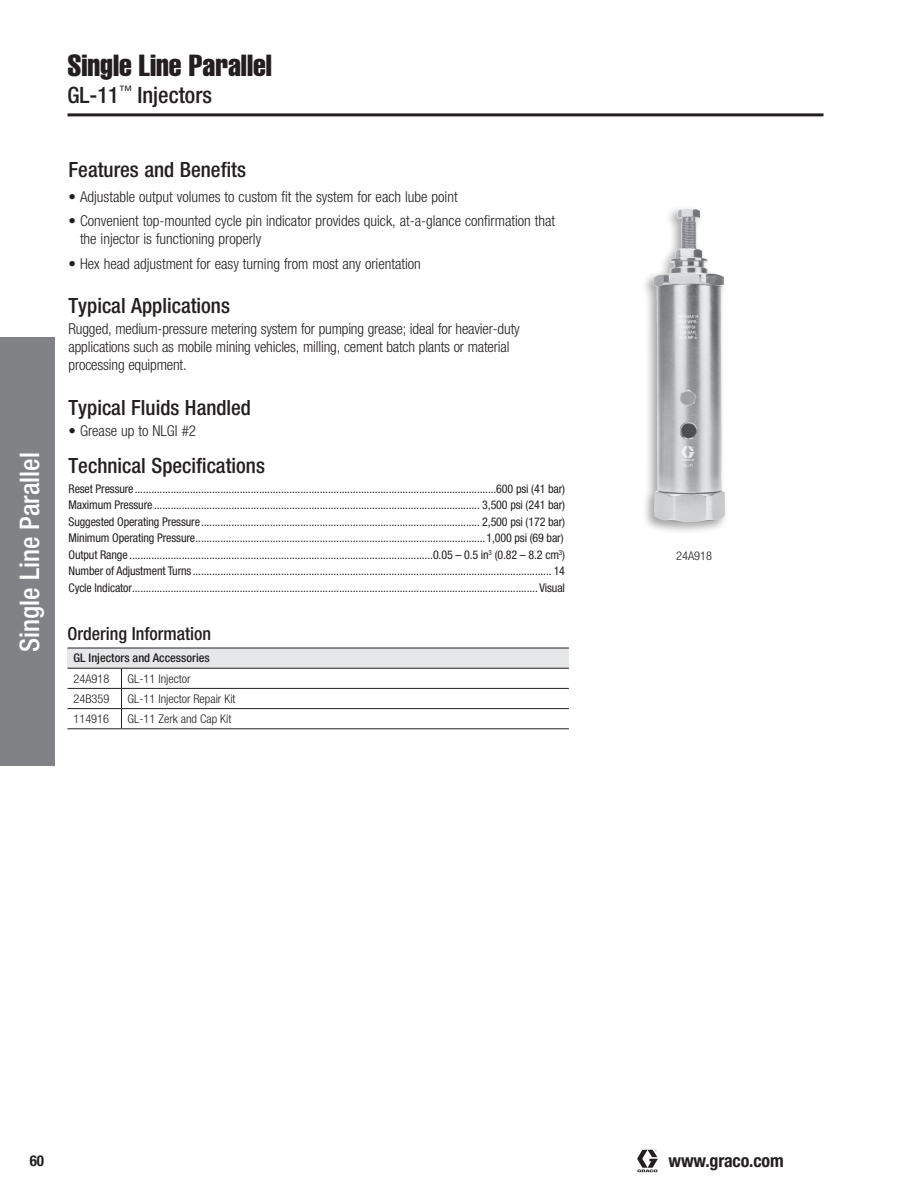
<style>
.page{position:relative;width:918px;height:1188px;background:#fff}
.page>*{position:absolute;margin:0;border:0;box-sizing:border-box;transform-origin:0 0}
.TOC_Titles{font:30px "Helvetica LT Std Comp";color:#231f20}
.t1{font:500 condensed 27px "Helvetica Neue LT Std";color:#fff}
.TOC_Titles-2{font:500 condensed 22.5px "Helvetica Neue LT Std";color:#231f20}
.section_headline{font:500 condensed 21px "Helvetica Neue LT Std";color:#231f20}
.section_headline-2{font:500 condensed 18px "Helvetica Neue LT Std";color:#231f20}
.t2{font:700 condensed 18px "Helvetica Neue LT Std";letter-spacing:-.01em;color:#231f20}
.body_copy{font:300 condensed 15px/18px "Helvetica Neue LT Std";letter-spacing:-.01em;color:#231f20}
.section_headline-3{font:300 condensed 15px/18px "Helvetica Neue LT Std";color:#231f20}
.t3{font:700 condensed 15px "Helvetica Neue LT Std";color:#231f20}
.t4{font:condensed 12px "Helvetica Neue LT Std";letter-spacing:-.01em;color:#231f20}
.t5{font:300 condensed 12px "Helvetica Neue LT Std";color:#231f20}
.Headers{font:500 condensed 12px "Helvetica Neue LT Std";color:#231f20}
</style>
<div class="page">
<svg style="left:637px;top:1150px;width:21px;height:22px"></svg>
<hr style="left:68px;top:113px;width:756px;height:3px;background:#231f20">
<div style="left:0;top:338px;width:55px;height:428px;background:#808285"></div>
<div style="left:68px;top:648px;width:501px;height:20px;background:#e6e7e9"></div>
<hr style="left:68px;top:648px;width:54px;height:1px;background:#231f20">
<hr style="left:122px;top:648px;width:447px;height:1px;background:#231f20">
<hr style="left:68px;top:668px;width:54px;height:1px;background:#231f20">
<hr style="left:122px;top:668px;width:447px;height:1px;background:#231f20">
<hr style="left:68px;top:688px;width:54px;height:1px;background:#231f20">
<hr style="left:122px;top:688px;width:447px;height:1px;background:#231f20">
<hr style="left:68px;top:708px;width:54px;height:1px;background:#231f20">
<hr style="left:122px;top:708px;width:447px;height:1px;background:#231f20">
<svg style="left:121px;top:669px;width:1px;height:59px"></svg>
<hr style="left:68px;top:728px;width:54px;height:1px;background:#231f20">
<hr style="left:122px;top:728px;width:447px;height:1px;background:#231f20">
<div style="left:641px;top:205px;width:88px;height:329px;background:#231f20;opacity:.4"></div>
<img style="left:654px;top:209px;width:35px;height:301px">
<p class="t1" style="left:13px;top:652px;width:201px;rotate:-90deg">Single Line Parallel</p>
<p class="TOC_Titles" style="left:68px;top:46px;width:206px">Single Line Parallel</p>
<p class="TOC_Titles-2" style="left:68px;top:81px;width:146px">GL-11<sup>™</sup> Injectors</p>
<p class="section_headline" style="left:69px;top:157px;width:179px">Features and Benefits</p>
<p class="body_copy" style="left:69px;top:187px;width:391px">• Adjustable output volumes to custom fit the system for each lube point</p>
<p class="section_headline-3" style="left:80px;top:212px;width:477px;text-indent:-11px">• Convenient top-mounted cycle pin indicator provides quick, at-a-glance confirmation that the injector is functioning properly</p>
<p class="section_headline-3" style="left:69px;top:255px;width:354px">• Hex head adjustment for easy turning from most any orientation</p>
<p class="section_headline" style="left:69px;top:294px;width:163px">Typical Applications</p>
<p class="body_copy" style="left:69px;top:320px;width:453px">Rugged, medium-pressure metering system for pumping grease; ideal for heavier-duty applications such as mobile mining vehicles, milling, cement batch plants or material processing equipment.</p>
<p class="section_headline" style="left:69px;top:395px;width:184px">Typical Fluids Handled</p>
<p class="body_copy" style="left:69px;top:421px;width:129px">• Grease up to NLGI #2</p>
<p class="section_headline" style="left:69px;top:453px;width:198px">Technical Specifications</p>
<p class="t4" style="left:69px;top:482px;width:498px">Reset Pressure...................................................................................................................................600 psi (41 bar)</p>
<p class="t4" style="left:69px;top:498px;width:498px">Maximum Pressure ...................................................................................................................... 3,500 psi (241 bar)</p>
<p class="t4" style="left:69px;top:515px;width:498px">Suggested Operating Pressure..................................................................................................... 2,500 psi (172 bar)</p>
<p class="t4" style="left:69px;top:531px;width:497px">Minimum Operating Pressure.........................................................................................................1,000 psi (69 bar)</p>
<p class="t4" style="left:69px;top:548px;width:498px">Output Range ..............................................................................................................0.05 – 0.5 in<sup>3</sup> (0.82 – 8.2 cm<sup>3</sup>)</p>
<p class="t4" style="left:69px;top:564px;width:498px">Number of Adjustment Turns .................................................................................................................................. 14</p>
<p class="t4" style="left:69px;top:581px;width:498px">Cycle Indicator................................................................................................................................................... Visual</p>
<p class="section_headline-2" style="left:68px;top:623px;width:145px">Ordering Information</p>
<p class="Headers" style="left:74px;top:651px;width:138px">GL Injectors and Accessories</p>
<p class="t5" style="left:74px;top:671px;width:37px">24A918</p>
<p class="t5" style="left:128px;top:671px;width:64px">GL-11 Injector</p>
<p class="t5" style="left:74px;top:692px;width:37px">24B359</p>
<p class="t5" style="left:128px;top:692px;width:110px">GL-11 Injector Repair Kit</p>
<p class="t5" style="left:74px;top:712px;width:37px">114916</p>
<p class="t5" style="left:128px;top:712px;width:105px">GL-11 Zerk and Cap Kit</p>
<p class="t5" style="left:676px;top:549px;width:37px">24A918</p>
<p class="t3" style="left:30px;top:1152px;width:16px">60</p>
<h3 class="t2" style="left:669px;top:1150px;width:117px">www.graco.com</h3>
</div>
